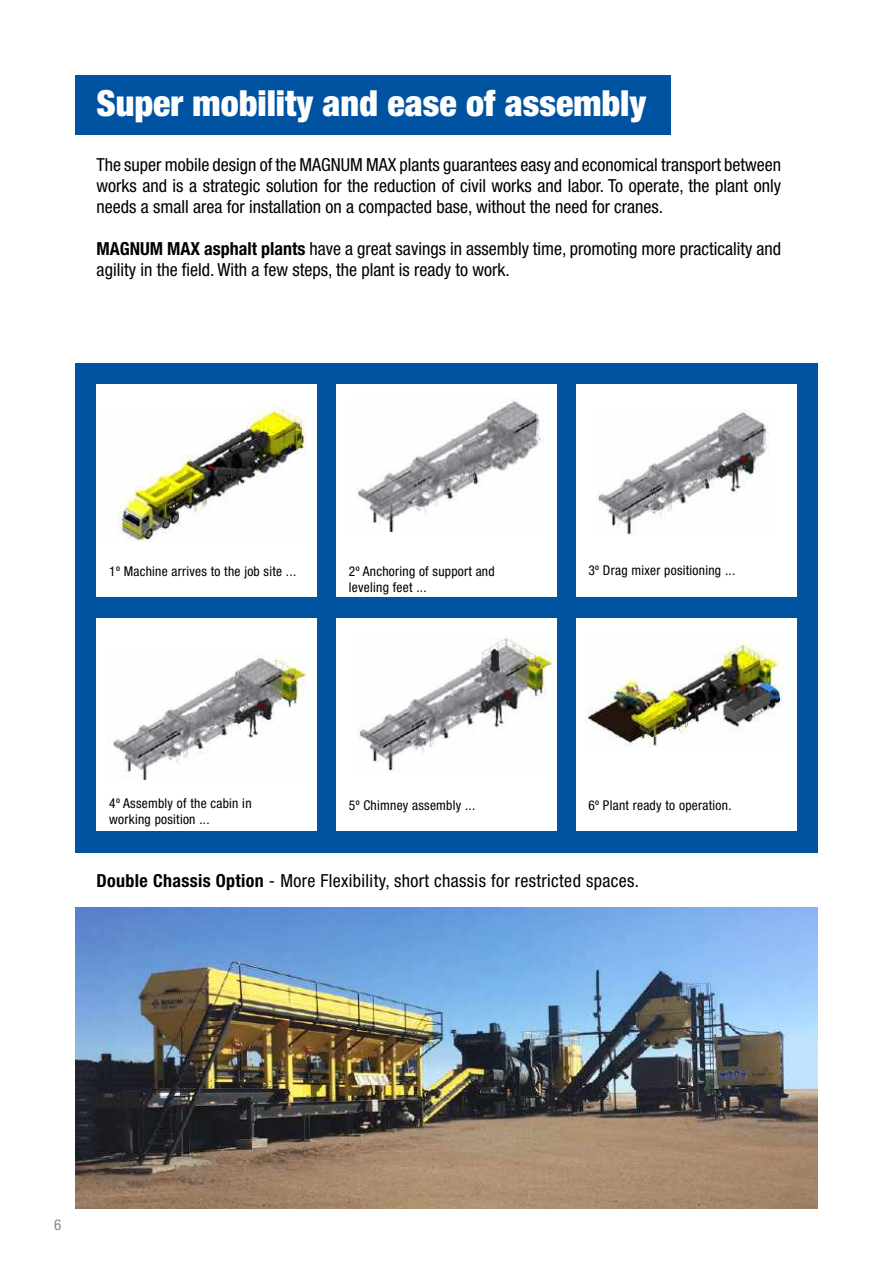
<style>
.page{position:relative;width:893px;height:1263px;background:#fff}
.page>*{position:absolute;margin:0;border:0;box-sizing:border-box;transform-origin:0 0}
.t1{font:900 condensed 36px "Helvetica Neue LT Pro";color:#fff}
.t2{font:condensed 18px/21px "Helvetica Neue LT Pro";color:#000;text-align:justify}
.t3{font:condensed 18px "Helvetica Neue LT Pro";letter-spacing:.02em;color:#000}
.t4{font:condensed 15px "Helvetica Neue LT Pro";color:#878787}
.t5{font:condensed 13.5px/16.2px "Helvetica Neue LT Pro";letter-spacing:.02em;color:#000}
.s1{font-weight:700}
</style>
<div class="page">
<div style="left:75px;top:75px;width:596px;height:60px;background:#0053a1"></div>
<div style="left:75px;top:363px;width:743px;height:489px;background:#0053a1"></div>
<div style="left:97px;top:384px;width:220px;height:213px;background:#fff"></div>
<div style="left:97px;top:618px;width:220px;height:213px;background:#fff"></div>
<div style="left:336px;top:384px;width:221px;height:213px;background:#fff"></div>
<div style="left:336px;top:618px;width:221px;height:213px;background:#fff"></div>
<div style="left:576px;top:384px;width:220px;height:213px;background:#fff"></div>
<div style="left:576px;top:618px;width:220px;height:213px;background:#fff"></div>
<img style="left:117px;top:408px;width:190px;height:134px">
<img style="left:357px;top:399px;width:186px;height:132px">
<img style="left:597px;top:410px;width:172px;height:125px">
<img style="left:109px;top:653px;width:198px;height:127px">
<img style="left:357px;top:638px;width:195px;height:133px">
<img style="left:586px;top:637px;width:197px;height:110px">
<img style="left:75px;top:907px;width:743px;height:302px">
<h1 class="t1" style="left:97px;top:81px;width:551px">Super mobility and ease of assembly</h1>
<p class="t2" style="left:97px;top:154px;width:686px">The super mobile design of the MAGNUM MAX plants guarantees easy and economical transport between works and is a strategic solution for the reduction of civil works and labor. To operate, the plant only needs a small area for installation on a compacted base, without the need for cranes.</p>
<p class="t2" style="left:97px;top:238px;width:686px"><span class="s1">MAGNUM MAX asphalt plants</span> have a great savings in assembly time, promoting more practicality and agility in the field. With a few steps, the plant is ready to work.</p>
<p class="t5" style="left:109px;top:563px;width:188px">1º Machine arrives to the job site ...</p>
<p class="t5" style="left:588px;top:562px;width:148px">3º Drag mixer positioning ...</p>
<p class="t5" style="left:349px;top:563px;width:147px">2º Anchoring of support and leveling feet ...</p>
<p class="t5" style="left:109px;top:795px;width:144px">4º Assembly of the cabin in working position ...</p>
<p class="t5" style="left:588px;top:797px;width:145px">6º Plant ready to operation.</p>
<p class="t5" style="left:349px;top:797px;width:128px">5º Chimney assembly ...</p>
<p class="t3" style="left:97px;top:870px;width:544px"><span class="s1">Double Chassis Option</span> - More Flexibility, short chassis for restricted spaces.</p>
<p class="t4" style="left:54px;top:1216px;width:9px">6</p>
</div>
